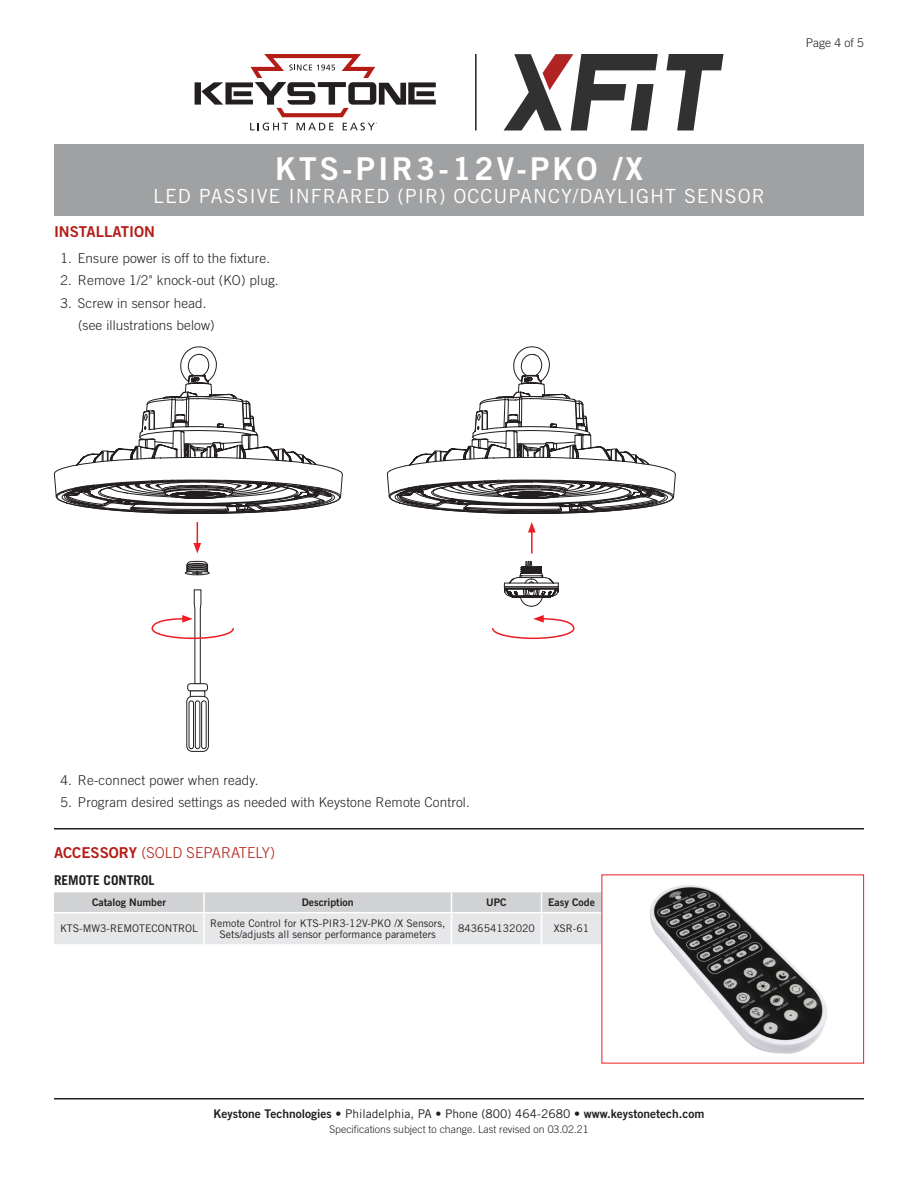
<style>
.page{position:relative;width:918px;height:1188px;background:#fff}
.page>*{position:absolute;margin:0;border:0;box-sizing:border-box;transform-origin:0 0}
.Title_Instruction{font:31.5px "Trade Gothic Bold Two";letter-spacing:.1em;color:#fff}
.SubTitle{font:19.5px "Trade Gothic";letter-spacing:.05em;color:#fff}
.Heading_01{font:300 15px "Trade Gothic";color:#b41d15}
.Heading_01-2{font:15px "Trade Gothic Bold Two";color:#b41d15}
.Text_Number_List__2{font:300 13.5px "Trade Gothic";letter-spacing:.01em;color:#231f20}
.Heading_02{font:700 13.5px "Trade Gothic";color:#231f20}
.t1{font:12px "Trade Gothic Bold Two";color:#231f20}
.Page{font:300 12px "Trade Gothic";color:#231f20}
.Table_Text{font:10.5px/10.5px "Trade Gothic";color:#231f20;text-align:center}
.Rev{font:300 10.5px "Trade Gothic";color:#231f20}
.Table_Header{font:10.5px "Trade Gothic Bold Two";color:#231f20}
.s1{font-family:"Trade Gothic Bold Two";font-weight:400}
.s2{font-family:"Trade Gothic"}
</style>
<div class="page">
<hr style="left:54px;top:1098px;width:810px;height:2px;background:#231f20">
<hr style="left:54px;top:828px;width:810px;height:2px;background:#231f20">
<svg style="left:54px;top:892px;width:548px;height:52px;background:#dedfe1"></svg>
<hr style="left:54px;top:912px;width:150px;height:1px;background:#fff">
<hr style="left:204px;top:912px;width:248px;height:1px;background:#fff">
<hr style="left:203px;top:913px;width:2px;height:31px;background:#fff">
<hr style="left:452px;top:912px;width:90px;height:1px;background:#fff">
<hr style="left:451px;top:913px;width:1px;height:31px;background:#fff">
<hr style="left:542px;top:912px;width:60px;height:1px;background:#fff">
<hr style="left:541px;top:913px;width:1px;height:31px;background:#fff">
<img style="left:650px;top:885px;width:177px;height:169px">
<hr style="left:475px;top:54px;width:2px;height:76px;background:#231f20">
<svg style="left:195px;top:54px;width:241px;height:63px"></svg>
<svg style="left:250px;top:123px;width:38px;height:7px"></svg>
<svg style="left:297px;top:123px;width:36px;height:7px"></svg>
<svg style="left:343px;top:123px;width:34px;height:7px"></svg>
<svg style="left:504px;top:54px;width:219px;height:76px"></svg>
<div style="left:54px;top:144px;width:810px;height:72px;background:#a0a1a3"></div>
<div style="left:185px;top:571px;width:25px;height:4px;border:1px solid #231f20;border-radius:50%"></div>
<svg style="left:185px;top:561px;width:24px;height:14px"></svg>
<div style="left:187px;top:683px;width:21px;height:8px;border:1px solid #231f20;border-radius:3px"></div>
<div style="left:186px;top:696px;width:23px;height:56px;border:1px solid #231f20;border-radius:5px"></div>
<svg style="left:188px;top:700px;width:19px;height:49px"></svg>
<svg style="left:151px;top:589px;width:83px;height:95px"></svg>
<svg style="left:53px;top:346px;width:290px;height:208px"></svg>
<hr style="left:531px;top:530px;width:2px;height:24px;background:#ee1d23">
<svg style="left:492px;top:615px;width:83px;height:25px"></svg>
<svg style="left:386px;top:346px;width:290px;height:187px"></svg>
<svg style="left:504px;top:561px;width:55px;height:46px"></svg>
<p class="Title_Instruction" style="left:275px;top:149px;width:369px">KTS-PIR3-12V-PKO /X</p>
<p class="SubTitle" style="left:153px;top:184px;width:613px">LED PASSIVE INFRARED (PIR) OCCUPANCY/DAYLIGHT SENSOR</p>
<p class="Heading_01-2" style="left:54px;top:222px;width:102px">INSTALLATION</p>
<p class="Text_Number_List__2" style="left:60px;top:250px;width:211px">1. Ensure power is off to the fixture.</p>
<p class="Text_Number_List__2" style="left:60px;top:272px;width:220px">2. Remove 1/2" knock-out (KO) plug.</p>
<p class="Text_Number_List__2" style="left:60px;top:295px;width:148px">3. Screw in sensor head.</p>
<p class="Text_Number_List__2" style="left:78px;top:317px;width:138px">(see illustrations below)</p>
<p class="Page" style="left:806px;top:36px;width:60px">Page 4 of 5</p>
<p class="Text_Number_List__2" style="left:60px;top:772px;width:199px">4. Re-connect power when ready.</p>
<p class="Text_Number_List__2" style="left:60px;top:794px;width:411px">5. Program desired settings as needed with Keystone Remote Control.</p>
<p class="Heading_01" style="left:54px;top:844px;width:223px"><span class="s1">ACCESSORY</span> (SOLD SEPARATELY)</p>
<p class="Heading_02" style="left:54px;top:872px;width:102px">REMOTE CONTROL</p>
<p class="Table_Header" style="left:92px;top:896px;width:75px">Catalog Number</p>
<p class="Table_Header" style="left:302px;top:896px;width:53px">Description</p>
<p class="Table_Header" style="left:486px;top:896px;width:22px">UPC</p>
<p class="Table_Header" style="left:548px;top:896px;width:48px">Easy Code</p>
<p class="Table_Text" style="left:60px;top:923px;width:140px">KTS-MW3-REMOTECONTROL</p>
<p class="Table_Text" style="left:210px;top:918px;width:237px">Remote Control for KTS-PIR3-12V-PKO /X Sensors,<br>Sets/adjusts all sensor performance parameters</p>
<p class="Table_Text" style="left:458px;top:923px;width:78px">843654132020</p>
<p class="Table_Text" style="left:554px;top:923px;width:37px">XSR-61</p>
<p class="t1" style="left:214px;top:1106px;width:492px">Keystone Technologies <span class="s2">• Philadelphia, PA • Phone (800) 464-2680 •</span> www.keystonetech.com</p>
<p class="Rev" style="left:329px;top:1123px;width:261px">Specifications subject to change. Last revised on 03.02.21</p>
</div>
